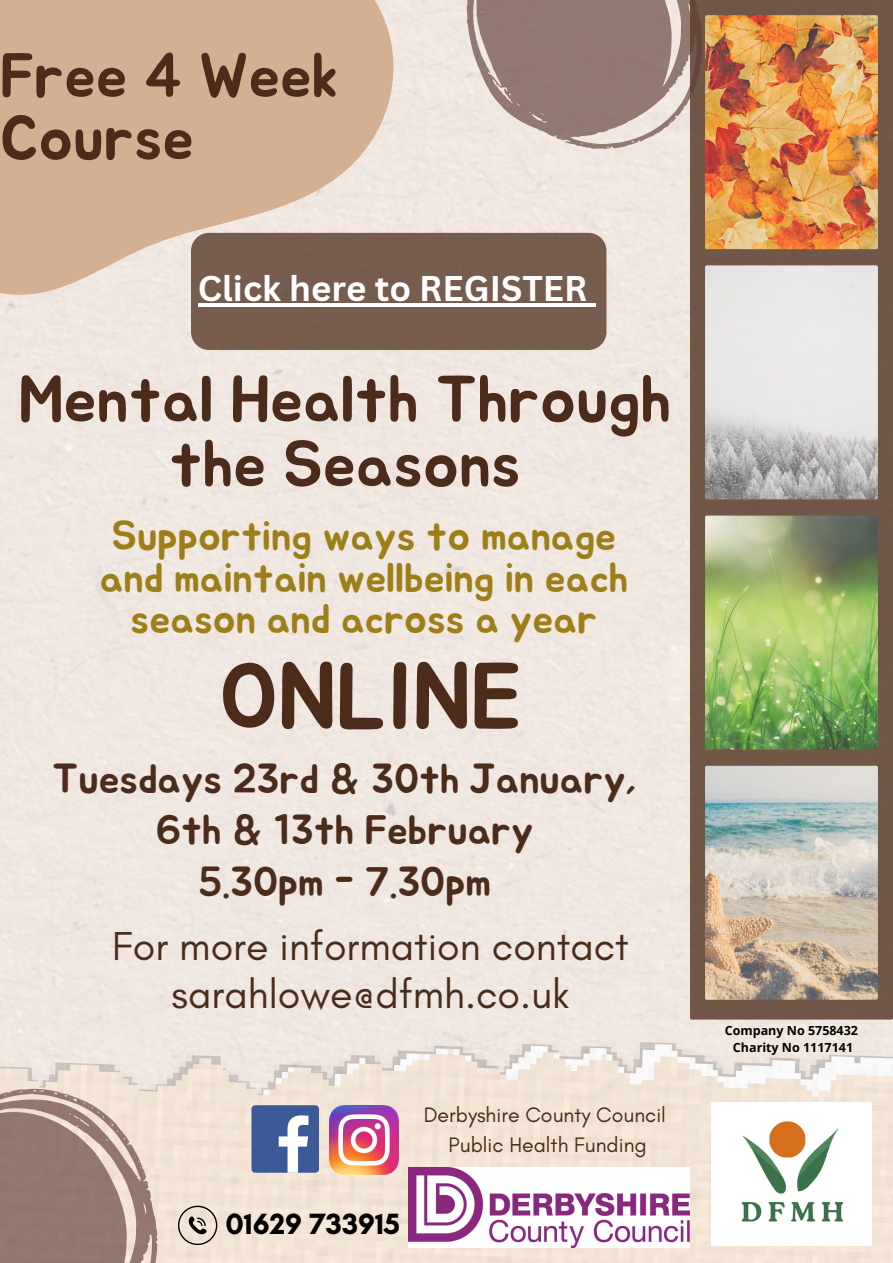
<style>
.page{position:relative;width:893px;height:1263px;background:#fff}
.page>*{position:absolute;margin:0;border:0;box-sizing:border-box;transform-origin:0 0}
.t1{font:92.85px "Jua";color:#4b2c1a}
.t2{font:65.18px "Jua";color:#4b2c1a}
.t3{font:62.25px "Jua";color:#4b2c1a}
.t4{font:41.33px/41.2px "Jua";color:#9d7f19;text-align:center}
.t5{font:41.1px/47.8px "Glacial Indifference";color:#4b2c1a;text-align:center}
.t6{font:41.03px "Jua";color:#4b2c1a}
.t7{font:700 34.72px "Canva Sans";color:#fff}
.t8{font:700 29.85px "Glacial Indifference";color:#000}
.t9{font:21.3px "Glacial Indifference";color:#4b2c1a}
.t10{font:700 12.52px "Open Sans";color:#000}
</style>
<div class="page">
<div style="left:0;top:0;width:690px;height:788px;background:#f0e7e0"></div>
<img style="left:0;top:788px;width:893px;height:475px">
<svg style="left:0;top:0;width:395px;height:296px;background:#d6b79e"></svg>
<div style="left:690px;top:0;width:203px;height:1019px;background:#715747"></div>
<img style="left:705px;top:766px;width:173px;height:234px;border-radius:2px">
<img style="left:705px;top:516px;width:173px;height:233px;border-radius:2px">
<img style="left:705px;top:15px;width:173px;height:234px;border-radius:2px">
<img style="left:705px;top:265px;width:173px;height:234px;border-radius:2px">
<svg style="left:0;top:1089px;width:158px;height:174px;background:#ab9387"></svg>
<svg style="left:467px;top:0;width:235px;height:149px;background:#a7918a"></svg>
<img style="left:409px;top:1167px;width:280px;height:80px">
<svg style="left:178px;top:1206px;width:39px;height:39px;background:#c4b8ac"></svg>
<div style="left:191px;top:233px;width:415px;height:117px;background:#765d4e;border-radius:18px"></div>
<img style="left:712px;top:1102px;width:159px;height:143px">
<div style="left:251px;top:1105px;width:68px;height:68px;background:#3d5a98;border-radius:4px"></div>
<svg style="left:279px;top:1115px;width:29px;height:58px"></svg>
<img style="left:329px;top:1105px;width:69px;height:69px">
<hr style="left:198px;top:303px;width:389px;height:4px;background:#fff">
<svg style="left:587px;top:303px;width:8px;height:4px"></svg>
<p class="t3" style="left:0;top:47px;width:339px">Free 4 Week</p>
<p class="t3" style="left:0;top:110px;width:195px">Course</p>
<p class="t7" style="left:198px;top:264px;width:391px">Click here to REGISTER</p>
<p class="t2" style="left:19px;top:370px;width:654px">Mental Health Through</p>
<p class="t2" style="left:169px;top:434px;width:353px">the Seasons</p>
<p class="t4" style="left:100px;top:517px;width:530px">Supporting ways to manage and maintain wellbeing in each season and across a year</p>
<p class="t1" style="left:219px;top:654px;width:304px">ONLINE</p>
<p class="t6" style="left:52px;top:760px;width:587px">Tuesdays 23rd &amp; 30th January,</p>
<p class="t6" style="left:156px;top:811px;width:379px">6th &amp; 13th February</p>
<p class="t6" style="left:199px;top:863px;width:294px">5.30pm - 7.30pm</p>
<p class="t5" style="left:112px;top:922px;width:518px">For more information contact sarahlowe@dfmh.co.uk</p>
<p class="t8" style="left:225px;top:1205px;width:176px">01629 733915</p>
<p class="t9" style="left:424px;top:1102px;width:244px">Derbyshire County Council</p>
<p class="t9" style="left:448px;top:1132px;width:200px">Public Health Funding</p>
<p class="t10" style="left:724px;top:1021px;width:135px">Company No 5758432</p>
<p class="t10" style="left:733px;top:1038px;width:122px">Charity No 1117141</p>
</div>
